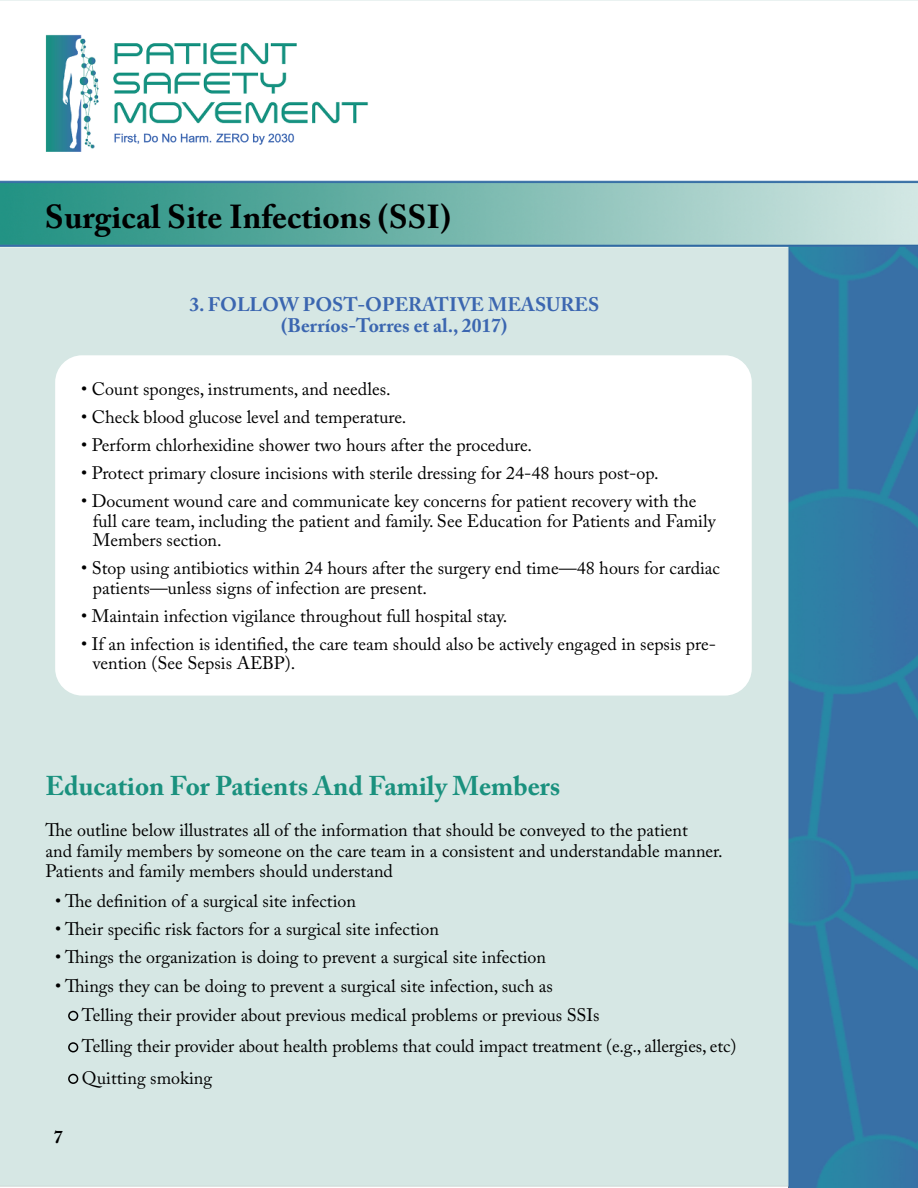
<style>
.page{position:relative;width:918px;height:1188px;background:#fff}
.page>*{position:absolute;margin:0;border:0;box-sizing:border-box;transform-origin:0 0}
.t1{font:700 33px "Adobe Caslon Pro";color:#000}
.t2{font:700 27px "Adobe Caslon Pro";color:#1a917e}
.t3{font:700 19.5px/21px "Adobe Caslon Pro";color:#3b66b0;text-align:center}
.t4{font:18px/19.5px "Adobe Caslon Pro";color:#000}
.t5{font:700 18px "Adobe Caslon Pro";color:#000}
</style>
<div class="page">
<img style="left:1px;top:0;width:917px;height:1188px">
<div style="left:55px;top:355px;width:697px;height:341px;background:#fff;border-radius:27px"></div>
<div style="left:68px;top:1011px;width:10px;height:10px;border:2px solid #000;border-radius:50%"></div>
<div style="left:68px;top:1042px;width:10px;height:10px;border:2px solid #000;border-radius:50%"></div>
<div style="left:68px;top:1074px;width:10px;height:10px;border:2px solid #000;border-radius:50%"></div>
<h1 class="t1" style="left:45px;top:197px;width:408px">Surgical Site Infections (SSI)</h1>
<p class="t3" style="left:189px;top:294px;width:411px">3. FOLLOW POST-OPERATIVE MEASURES (Berríos-Torres et al., 2017)</p>
<p class="t4" style="left:81px;top:379px;width:311px">• Count sponges, instruments, and needles.</p>
<p class="t4" style="left:81px;top:407px;width:327px">• Check blood glucose level and temperature.</p>
<p class="t4" style="left:81px;top:435px;width:453px">• Perform chlorhexidine shower two hours after the procedure.</p>
<p class="t4" style="left:81px;top:463px;width:579px">• Protect primary closure incisions with sterile dressing for 24-48 hours post-op.</p>
<p class="t4" style="left:93px;top:491px;width:624px;text-indent:-12px">• Document wound care and communicate key concerns for patient recovery with the full care team, including the patient and family. See Education for Patients and Family<br>Members section.</p>
<p class="t4" style="left:93px;top:558px;width:628px;text-indent:-12px">• Stop using antibiotics within 24 hours after the surgery end time—48 hours for cardiac patients—unless signs of infection are present.</p>
<p class="t4" style="left:81px;top:606px;width:428px">• Maintain infection vigilance throughout full hospital stay.</p>
<p class="t4" style="left:93px;top:634px;width:624px;text-indent:-12px">• If an infection is identified, the care team should also be actively engaged in sepsis pre&shy;vention (See Sepsis AEBP).</p>
<h2 class="t2" style="left:45px;top:769px;width:516px">Education For Patients And Family Members</h2>
<p class="t4" style="left:45px;top:820px;width:679px;line-height:20.2px">The outline below illustrates all of the information that should be conveyed to the patient<br>and family members by someone on the care team in a consistent and understandable manner.<br>Patients and family members should understand</p>
<p class="t4" style="left:55px;top:891px;width:302px">• The definition of a surgical site infection</p>
<p class="t4" style="left:55px;top:919px;width:385px">• Their specific risk factors for a surgical site infection</p>
<p class="t4" style="left:55px;top:947px;width:492px">• Things the organization is doing to prevent a surgical site infection</p>
<p class="t4" style="left:82px;top:971px;width:519px;line-height:29.4px;text-indent:-27px">• Things they can be doing to prevent a surgical site infection, such as<br>Telling their provider about previous medical problems or previous SSIs</p>
<p class="t4" style="left:82px;top:1030px;width:656px;line-height:31.5px">Telling their provider about health problems that could impact treatment (e.g., allergies, etc)<br>Quitting smoking</p>
<p class="t5" style="left:54px;top:1126px;width:10px">7</p>
</div>
